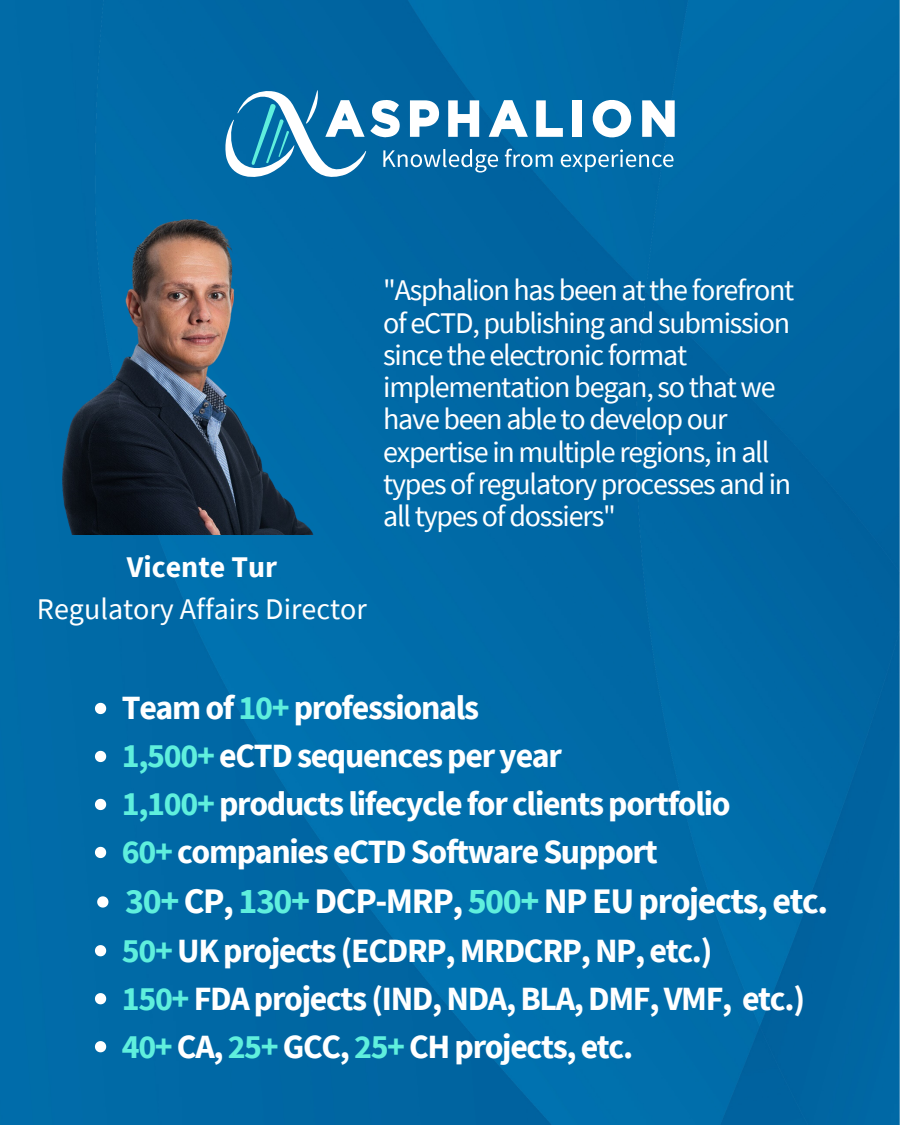
<style>
.page{position:relative;width:900px;height:1125px;background:#fff}
.page>*{position:absolute;margin:0;border:0;box-sizing:border-box;transform-origin:0 0}
.t1{font:700 35.9px "Source Sans Pro";letter-spacing:-.04em;color:#fff}
.t2{font:700 33.9px "Source Sans Pro";letter-spacing:-.04em;color:#fff}
.t3{font:30px/32.2px "Source Sans Pro";letter-spacing:-.04em;color:#fff}
.t4{font:30px "Source Sans Pro";color:#fff}
.t5{font:700 30px "Source Sans Pro";color:#fff}
.s1{color:#5fefdd}
</style>
<div class="page">
<img style="left:0;top:0;width:900px;height:1125px">
<svg style="left:225px;top:90px;width:450px;height:87px"></svg>
<img style="left:30px;top:192px;width:322px;height:342px">
<svg style="left:95px;top:703px;width:11px;height:11px"></svg>
<svg style="left:95px;top:751px;width:11px;height:11px"></svg>
<svg style="left:95px;top:799px;width:11px;height:11px"></svg>
<svg style="left:95px;top:847px;width:11px;height:11px"></svg>
<svg style="left:97px;top:896px;width:11px;height:12px"></svg>
<svg style="left:95px;top:945px;width:11px;height:11px"></svg>
<svg style="left:95px;top:993px;width:11px;height:11px"></svg>
<svg style="left:95px;top:1041px;width:11px;height:11px"></svg>
<p class="t5" style="left:127px;top:548px;width:152px">Vicente Tur</p>
<p class="t4" style="left:37px;top:590px;width:331px">Regulatory Affairs Director</p>
<p class="t3" style="left:383px;top:274px;width:413px">"Asphalion has been at the forefront of eCTD, publishing and submission since the electronic format implementation began, so that we have been able to develop our expertise in multiple regions, in all types of regulatory processes and in all types of dossiers"</p>
<p class="t2" style="left:122px;top:686px;width:359px">Team of <span class="s1">10+</span> professionals</p>
<p class="t2" style="left:122px;top:734px;width:442px"><span class="s1">1,500+</span> eCTD sequences per year</p>
<p class="t2" style="left:122px;top:782px;width:610px"><span class="s1">1,100+</span> products lifecycle for clients portfolio</p>
<p class="t2" style="left:122px;top:830px;width:537px"><span class="s1">60+</span> companies eCTD Software Support</p>
<p class="t1" style="left:125px;top:878px;width:704px"><span class="s1">30+</span> CP, <span class="s1">130+</span> DCP-MRP, <span class="s1">500+</span> NP EU projects, etc.</p>
<p class="t2" style="left:122px;top:928px;width:592px"><span class="s1">50+</span> UK projects (ECDRP, MRDCRP, NP, etc.)</p>
<p class="t2" style="left:122px;top:976px;width:685px"><span class="s1">150+</span> FDA projects (IND, NDA, BLA, DMF, VMF, etc.)</p>
<p class="t2" style="left:122px;top:1024px;width:513px"><span class="s1">40+</span> CA, <span class="s1">25+</span> GCC, <span class="s1">25+</span> CH projects, etc.</p>
</div>
